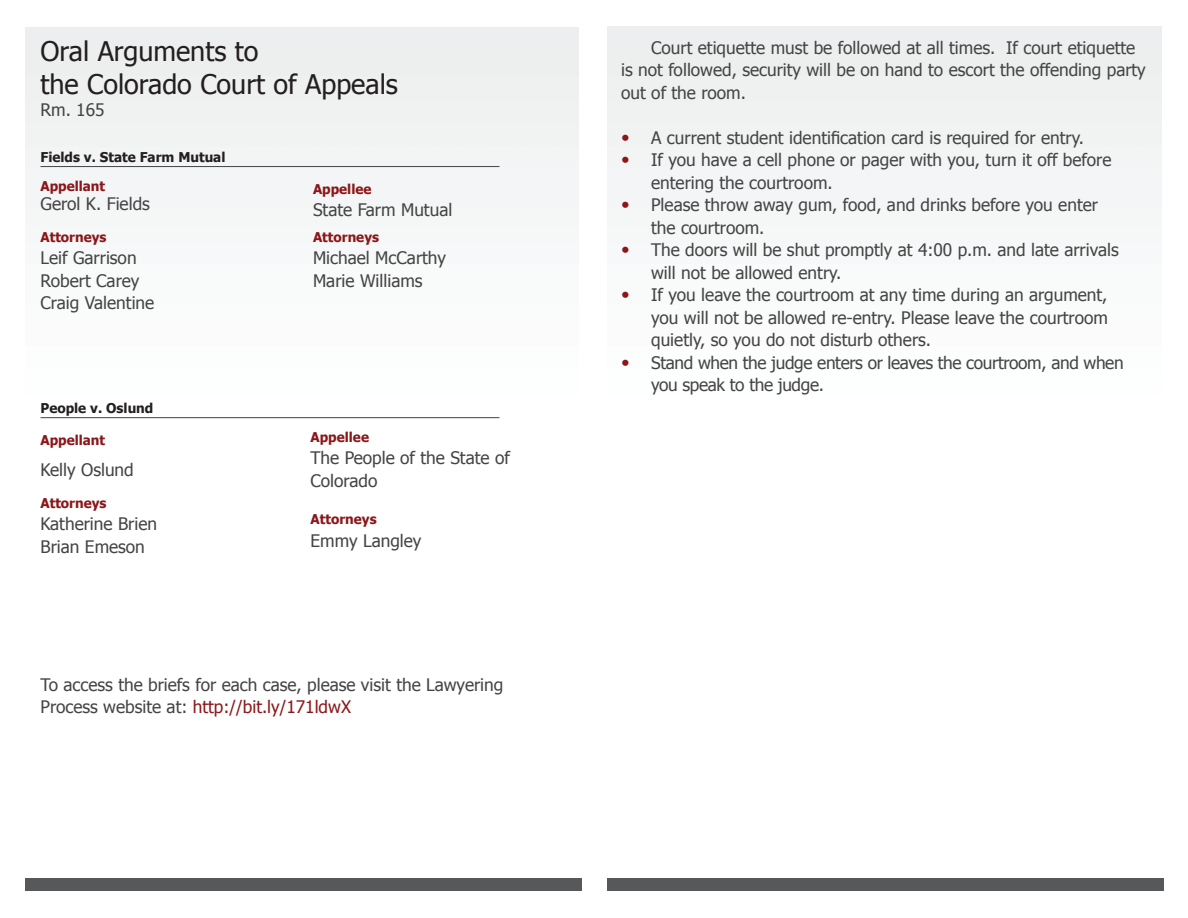
<style>
.page{position:relative;width:1188px;height:918px;background:#fff}
.page>*{position:absolute;margin:0;border:0;box-sizing:border-box;transform-origin:0 0}
.t1{font:27px/32.4px "Tahoma";color:#231f20}
.t2{font:17.25px/22.5px "Tahoma";color:#454444}
.t3{font:17.25px/22.5px "Tahoma";letter-spacing:-.02em;color:#454444}
.t4{font:700 13.5px "Tahoma";color:#8b171a}
.t5{font:700 13.5px "Tahoma";color:#231f20}
.s1{color:#8b171a}
.s2{font-family:"Univers";font-weight:300;color:#8b171a}
</style>
<div class="page">
<div style="left:26px;top:878px;width:556px;height:13px;background:#57585a"></div>
<div style="left:608px;top:878px;width:556px;height:13px;background:#57585a"></div>
<hr style="left:40px;top:166px;width:460px;height:1px;background:#454444">
<hr style="left:40px;top:417px;width:460px;height:1px;background:#454444">
<h1 class="t1" style="left:40px;top:34px;width:359px">Oral Arguments to<br>the Colorado Court of Appeals</h1>
<p class="t2" style="left:40px;top:98px;width:66px">Rm. 165</p>
<p class="t5" style="left:40px;top:148px;width:186px">Fields v. State Farm Mutual</p>
<p class="t4" style="left:40px;top:177px;width:66px">Appellant</p>
<p class="t2" style="left:40px;top:192px;width:111px">Gerol K. Fields</p>
<p class="t4" style="left:40px;top:228px;width:68px">Attorneys</p>
<p class="t2" style="left:40px;top:246px;width:115px">Leif Garrison<br>Robert Carey<br>Craig Valentine</p>
<p class="t4" style="left:313px;top:180px;width:60px">Appellee</p>
<p class="t2" style="left:313px;top:198px;width:141px">State Farm Mutual</p>
<p class="t4" style="left:313px;top:228px;width:68px">Attorneys</p>
<p class="t2" style="left:313px;top:246px;width:134px">Michael McCarthy<br>Marie Williams</p>
<p class="t5" style="left:40px;top:399px;width:114px">People v. Oslund</p>
<p class="t4" style="left:40px;top:430px;width:66px">Appellant</p>
<p class="t2" style="left:40px;top:458px;width:95px">Kelly Oslund</p>
<p class="t4" style="left:40px;top:493px;width:68px">Attorneys</p>
<p class="t2" style="left:40px;top:512px;width:118px">Katherine Brien<br>Brian Emeson</p>
<p class="t4" style="left:311px;top:427px;width:60px">Appellee</p>
<p class="t2" style="left:311px;top:446px;width:201px">The People of the State of<br>Colorado</p>
<p class="t4" style="left:311px;top:510px;width:68px">Attorneys</p>
<p class="t2" style="left:311px;top:529px;width:112px">Emmy Langley</p>
<p class="t2" style="left:41px;top:673px;width:464px">To access the briefs for each case, please visit the Lawyering<br>Process website at: <span class="s1">http://bit.ly/171ldwX</span></p>
<p class="t2" style="left:621px;top:35px;width:526px;text-indent:30px">Court etiquette must be followed at all times. If court etiquette is not followed, security will be on hand to escort the offending party out of the room.</p>
<p class="t2" style="left:621px;top:125px;width:465px"><span class="s2">•</span> A current student identification card is required for entry.</p>
<p class="t2" style="left:651px;top:148px;width:462px;text-indent:-30px"><span class="s2">•</span> If you have a cell phone or pager with you, turn it off before entering the courtroom.</p>
<p class="t2" style="left:651px;top:193px;width:448px;text-indent:-30px"><span class="s2">•</span> Please throw away gum, food, and drinks before you enter the courtroom.</p>
<p class="t2" style="left:651px;top:238px;width:469px;text-indent:-30px"><span class="s2">•</span> The doors will be shut promptly at 4:00 p.m. and late arrivals will not be allowed entry.</p>
<p class="t2" style="left:651px;top:283px;width:458px;text-align:justify;text-indent:-30px"><span class="s2">•</span> If you leave the courtroom at any time during an argument, you will not be allowed re-entry. Please leave the courtroom quietly, so you do not disturb others.</p>
<p class="t3" style="left:651px;top:350px;width:474px;text-indent:-30px"><span class="s2">•</span> Stand when the judge enters or leaves the courtroom, and when you speak to the judge.</p>
</div>
